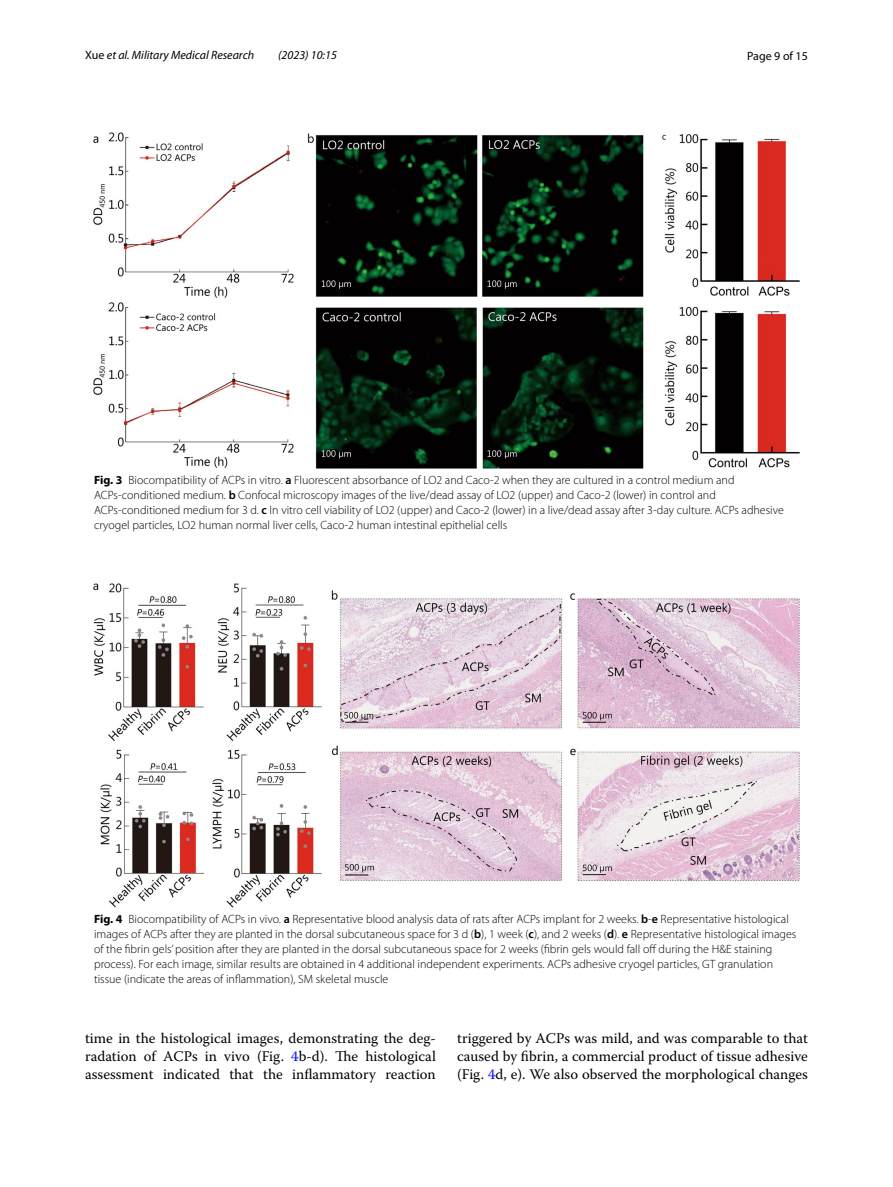
<style>
.page{position:relative;width:893px;height:1187px;background:#fff}
.page>*{position:absolute;margin:0;border:0;box-sizing:border-box;transform-origin:0 0}
.t1{font:14.7px/18px "Warnock Pro";color:#000;text-align:justify}
.t2{font:300 12px/15px "Myriad Pro";color:#000}
.t3{font:italic 12px "Myriad Pro";color:#000}
.t4{font:12px "Myriad Pro";color:#000}
.s1{font-style:normal}
.s2{font-weight:700}
.s3{font-weight:600}
.s4{color:#00f}
</style>
<div class="page">
<img style="left:94px;top:133px;width:705px;height:336px">
<img style="left:94px;top:583px;width:705px;height:324px">
<p class="t3" style="left:85px;top:48px;width:171px"><span class="s1">Xue</span> et al. Military Medical Research</p>
<p class="t3" style="left:278px;top:48px;width:60px">(2023) 10:15</p>
<p class="t4" style="left:747px;top:48px;width:62px">Page 9 of 15</p>
<p class="t2" style="left:94px;top:472px;width:691px"><span class="s2">Fig. 3</span> Biocompatibility of ACPs in vitro. <span class="s3">a</span> Fluorescent absorbance of LO2 and Caco-2 when they are cultured in a control medium and ACPs-conditioned medium. <span class="s3">b</span> Confocal microscopy images of the live/dead assay of LO2 (upper) and Caco-2 (lower) in control and ACPs-conditioned medium for 3 d. <span class="s3">c</span> In vitro cell viability of LO2 (upper) and Caco-2 (lower) in a live/dead assay after 3-day culture. ACPs adhesive cryogel particles, LO2 human normal liver cells, Caco-2 human intestinal epithelial cells</p>
<p class="t2" style="left:94px;top:911px;width:704px"><span class="s2">Fig. 4</span> Biocompatibility of ACPs in vivo. <span class="s3">a</span> Representative blood analysis data of rats after ACPs implant for 2 weeks. <span class="s3">b</span>-<span class="s3">e</span> Representative histological images of ACPs after they are planted in the dorsal subcutaneous space for 3 d (<span class="s3">b</span>), 1 week (<span class="s3">c</span>), and 2 weeks (<span class="s3">d</span>). <span class="s3">e</span> Representative histological images of the fibrin gels’ position after they are planted in the dorsal subcutaneous space for 2 weeks (fibrin gels would fall off during the H&amp;E staining process). For each image, similar results are obtained in 4 additional independent experiments. ACPs adhesive cryogel particles, GT granulation tissue (indicate the areas of inflammation), SM skeletal muscle</p>
<p class="t1" style="left:85px;top:1029px;width:352px">time in the histological images, demonstrating the deg&shy;radation of ACPs in vivo (Fig. <span class="s4">4</span>b-d). The histological assessment indicated that the inflammatory reaction</p>
<p class="t1" style="left:457px;top:1029px;width:352px">triggered by ACPs was mild, and was comparable to that caused by fibrin, a commercial product of tissue adhesive (Fig. <span class="s4">4</span>d, e). We also observed the morphological changes</p>
</div>
